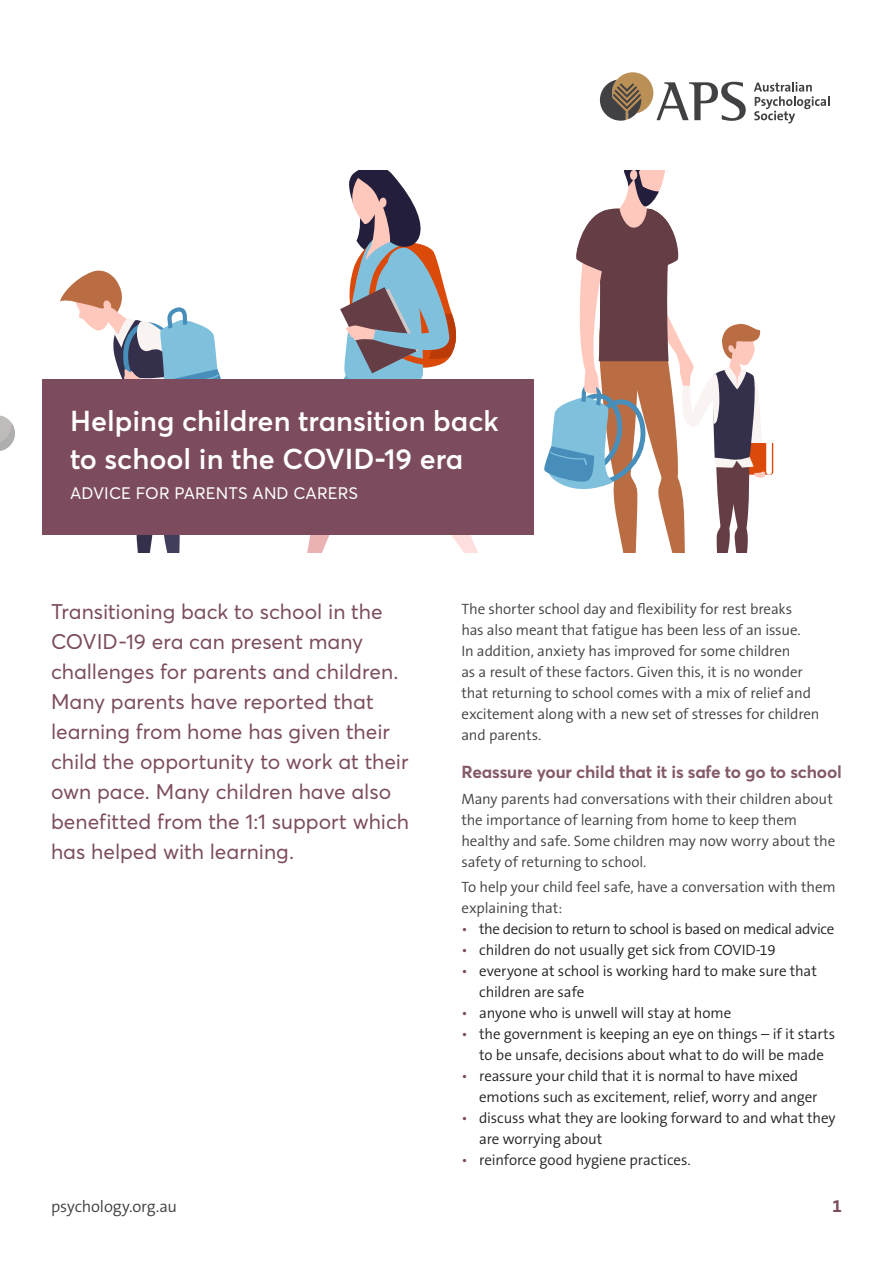
<style>
.page{position:relative;width:893px;height:1263px;background:#fff}
.page>*{position:absolute;margin:0;border:0;box-sizing:border-box;transform-origin:0 0}
.t1{font:600 28.5px/37.5px "Averta Std";color:#fff}
.t2{font:21px/30px "Averta Std";color:#7c4c5e}
.t3{font:700 18px "The Sans B W7";color:#7c4c5e}
.t4{font:700 17.25px "Averta Std";letter-spacing:-.01em;color:#855a68}
.t5{font:16.5px "Averta Std";letter-spacing:.01em;color:#fff}
.t6{font:300 16.5px "The Sans B W4";letter-spacing:-.01em;color:#414042}
.t7{font:300 15px/21px "The Sans B W4";letter-spacing:-.01em;color:#414042}
.t8{font:300 15px/21px "The Sans B W4";letter-spacing:-.01em;color:#222}
.s1{color:#7c4c5e}
</style>
<div class="page">
<svg style="left:600px;top:72px;width:146px;height:49px"></svg>
<svg style="left:754px;top:82px;width:75px;height:41px"></svg>
<svg style="left:0;top:415px;width:15px;height:36px"></svg>
<svg style="left:60px;top:270px;width:164px;height:283px"></svg>
<svg style="left:303px;top:170px;width:178px;height:383px"></svg>
<svg style="left:544px;top:170px;width:229px;height:383px"></svg>
<div style="left:43px;top:379px;width:491px;height:155px;background:#7c4c5e"></div>
<h1 class="t1" style="left:70px;top:402px;width:430px">Helping children transition back to school in the COVID-19 era</h1>
<p class="t5" style="left:70px;top:483px;width:290px">ADVICE FOR PARENTS AND CARERS</p>
<p class="t2" style="left:51px;top:597px;width:360px">Transitioning back to school in the COVID-19 era can present many challenges for parents and children.<br>Many parents have reported that learning from home has given their child the opportunity to work at their own pace. Many children have also benefitted from the 1:1 support which has helped with learning.</p>
<p class="t7" style="left:461px;top:599px;width:360px">The shorter school day and flexibility for rest breaks<br>has also meant that fatigue has been less of an issue.<br>In addition, anxiety has improved for some children<br>as a result of these factors. Given this, it is no wonder that returning to school comes with a mix of relief and excitement along with a new set of stresses for children and parents.</p>
<p class="t4" style="left:461px;top:761px;width:382px">Reassure your child that it is safe to go to school</p>
<p class="t7" style="left:461px;top:788px;width:375px">Many parents had conversations with their children about the importance of learning from home to keep them healthy and safe. Some children may now worry about the safety of returning to school.</p>
<p class="t7" style="left:461px;top:876px;width:376px">To help your child feel safe, have a conversation with them explaining that:</p>
<p class="t8" style="left:461px;top:918px;width:374px"><span class="s1">•</span> the decision to return to school is based on medical advice</p>
<p class="t8" style="left:461px;top:939px;width:316px"><span class="s1">•</span> children do not usually get sick from COVID-19</p>
<p class="t8" style="left:479px;top:960px;width:339px;text-indent:-18px"><span class="s1">•</span> everyone at school is working hard to make sure that children are safe</p>
<p class="t8" style="left:461px;top:1002px;width:271px"><span class="s1">•</span> anyone who is unwell will stay at home</p>
<p class="t8" style="left:461px;top:1023px;width:375px;text-align:center"><span class="s1">•</span> the government is keeping an eye on things – if it starts to be unsafe, decisions about what to do will be made</p>
<p class="t8" style="left:479px;top:1065px;width:340px;text-indent:-18px"><span class="s1">•</span> reassure your child that it is normal to have mixed emotions such as excitement, relief, worry and anger</p>
<p class="t8" style="left:479px;top:1107px;width:358px;text-indent:-18px"><span class="s1">•</span> discuss what they are looking forward to and what they are worrying about</p>
<p class="t8" style="left:461px;top:1149px;width:231px"><span class="s1">•</span> reinforce good hygiene practices.</p>
<p class="t6" style="left:51px;top:1195px;width:127px">psychology.org.au</p>
<p class="t3" style="left:832px;top:1194px;width:11px">1</p>
</div>
